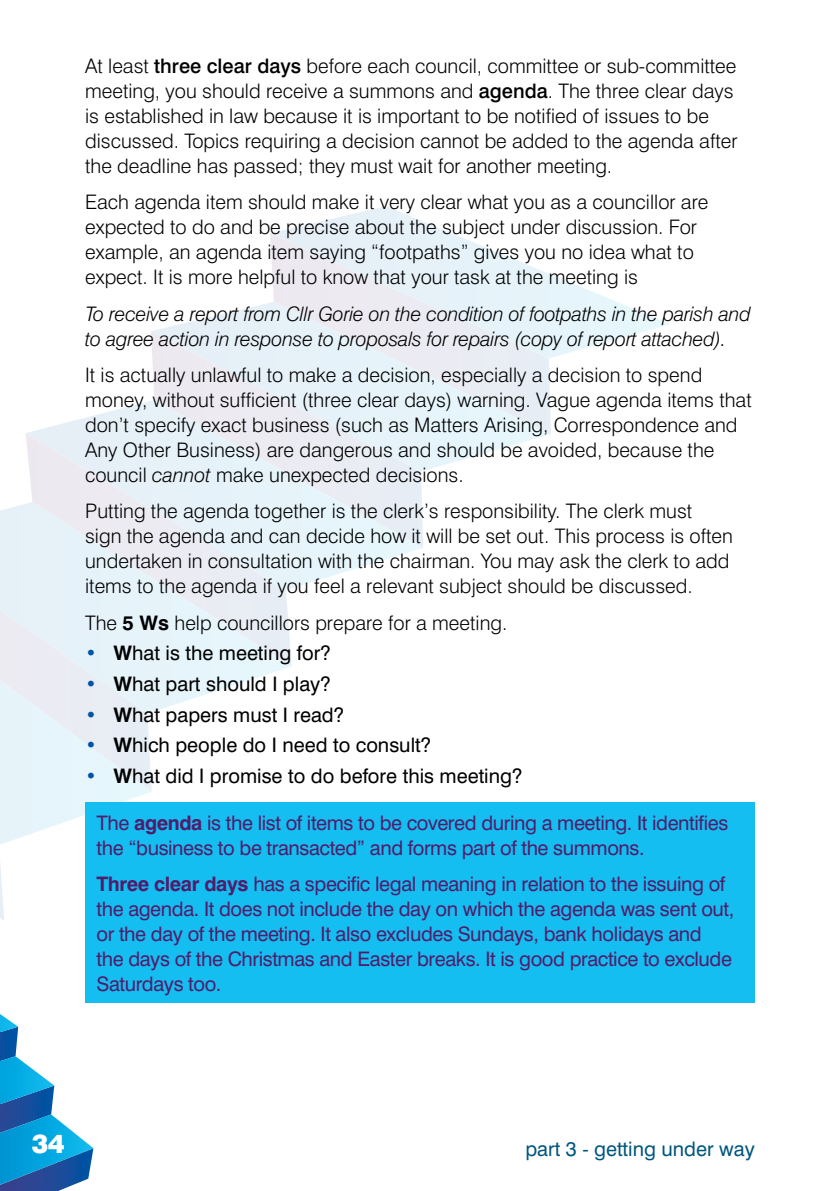
<style>
.page{position:relative;width:840px;height:1191px;background:#fff}
.page>*{position:absolute;margin:0;border:0;box-sizing:border-box;transform-origin:0 0}
.t1{font:900 25.8px "Swiss 721 BT";color:#fff}
.t2{font:300 20px/25px "Swiss 721 BT";color:#000}
.t3{font:20px/25px "Swiss 721 BT";letter-spacing:-.02em;color:#511c6c}
.t4{font:italic 300 20px/25px "Swiss 721 BT";letter-spacing:-.01em;color:#000}
.t5{font:20px "Swiss 721 BT";color:#000}
.t6{font:20px "Swiss 721 BT";color:#00567e}
.s1{font-weight:500}
.s2{font-style:italic}
.s3{font-weight:700}
.s4{color:#0054a6}
</style>
<div class="page">
<svg style="left:0;top:1002px;width:93px;height:189px"></svg>
<svg style="left:0;top:713px;width:152px;height:207px"></svg>
<svg style="left:0;top:504px;width:291px;height:209px"></svg>
<div style="left:26px;top:590px;width:265px;height:76px;background:#e6f2f9"></div>
<svg style="left:26px;top:401px;width:396px;height:189px;background:#ebf1f7"></svg>
<div style="left:151px;top:471px;width:272px;height:77px;background:#e6f2f9"></div>
<svg style="left:151px;top:303px;width:399px;height:168px;background:#ebf0f6"></svg>
<div style="left:270px;top:358px;width:280px;height:76px;background:#e6f2f9"></div>
<svg style="left:270px;top:206px;width:400px;height:152px"></svg>
<div style="left:85px;top:802px;width:669px;height:200px;background:#15bef0"></div>
<p class="t2" style="left:85px;top:53px;width:653px">At least <span class="s1">three clear days</span> before each council, committee or sub-committee meeting, you should receive a summons and <span class="s1">agenda</span>. The three clear days is established in law because it is important to be notified of issues to be discussed. Topics requiring a decision cannot be added to the agenda after the deadline has passed; they must wait for another meeting.</p>
<p class="t2" style="left:85px;top:189px;width:624px">Each agenda item should make it very clear what you as a councillor are expected to do and be precise about the subject under discussion. For example, an agenda item saying “footpaths” gives you no idea what to expect. It is more helpful to know that your task at the meeting is</p>
<p class="t4" style="left:85px;top:301px;width:666px">To receive a report from Cllr Gorie on the condition of footpaths in the parish and to agree action in response to proposals for repairs (copy of report attached).</p>
<p class="t2" style="left:85px;top:362px;width:667px">It is actually unlawful to make a decision, especially a decision to spend money, without sufficient (three clear days) warning. Vague agenda items that don’t specify exact business (such as Matters Arising, Correspondence and Any Other Business) are dangerous and should be avoided, because the council <span class="s2">cannot</span> make unexpected decisions.</p>
<p class="t2" style="left:85px;top:498px;width:649px">Putting the agenda together is the clerk’s responsibility. The clerk must sign the agenda and can decide how it will be set out. This process is often undertaken in consultation with the chairman. You may ask the clerk to add items to the agenda if you feel a relevant subject should be discussed.</p>
<p class="t2" style="left:85px;top:610px;width:423px">The <span class="s3">5 Ws</span> help councillors prepare for a meeting.</p>
<p class="t5" style="left:85px;top:641px;width:247px"><span class="s4">•</span> <span class="s3">W</span>hat is the meeting for?</p>
<p class="t5" style="left:85px;top:672px;width:247px"><span class="s4">•</span> <span class="s3">W</span>hat part should I play?</p>
<p class="t5" style="left:85px;top:702px;width:260px"><span class="s4">•</span> <span class="s3">W</span>hat papers must I read?</p>
<p class="t5" style="left:85px;top:733px;width:347px"><span class="s4">•</span> <span class="s3">W</span>hich people do I need to consult?</p>
<p class="t5" style="left:85px;top:764px;width:438px"><span class="s4">•</span> <span class="s3">W</span>hat did I promise to do before this meeting?</p>
<p class="t3" style="left:96px;top:810px;width:633px">The <span class="s3">agenda</span> is the list of items to be covered during a meeting. It identifies the “business to be transacted” and forms part of the summons.</p>
<p class="t3" style="left:96px;top:871px;width:639px"><span class="s3">Three clear days</span> has a specific legal meaning in relation to the issuing of the agenda. It does not include the day on which the agenda was sent out, or the day of the meeting. It also excludes Sundays, bank holidays and<br>the days of the Christmas and Easter breaks. It is good practice to exclude Saturdays too.</p>
<p class="t1" style="left:32px;top:1128px;width:35px">34</p>
<p class="t6" style="left:525px;top:1136px;width:231px">part 3 - getting under way</p>
</div>
